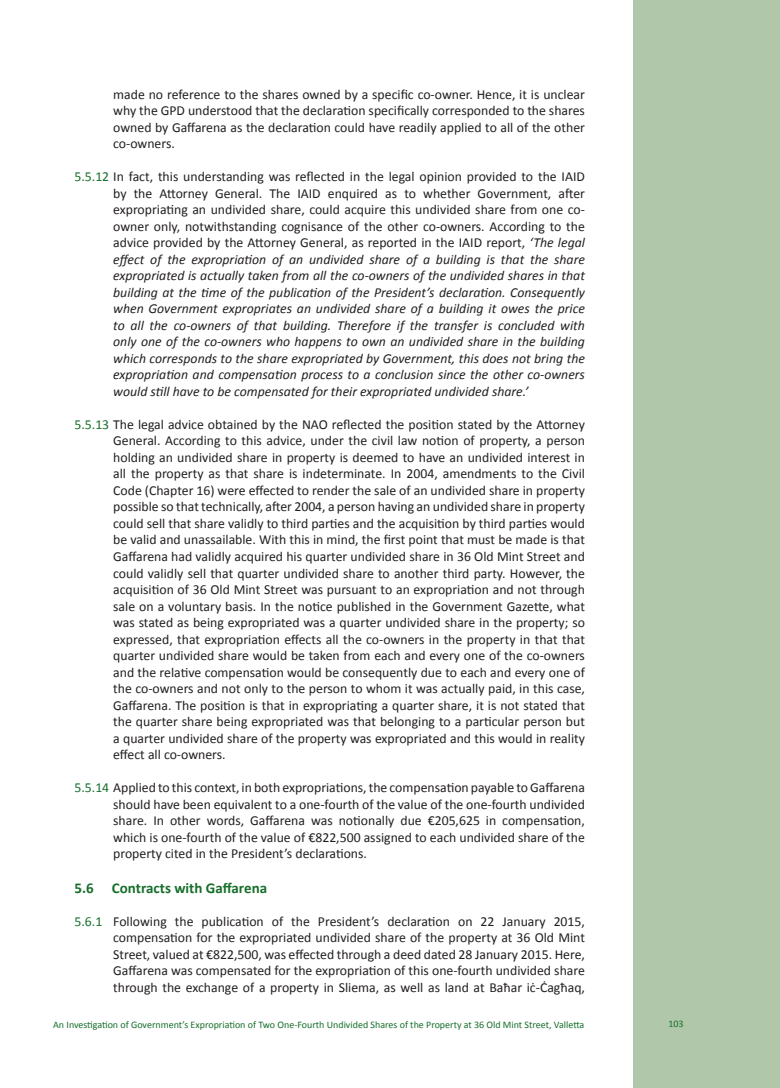
<style>
.page{position:relative;width:780px;height:1088px;background:#fff}
.page>*{position:absolute;margin:0;border:0;box-sizing:border-box;transform-origin:0 0}
.Heading_2{font:700 15px "Calibri";color:#176f2b}
.t1{font:13.75px/16.5px "Calibri";color:#231f20;text-align:justify}
.t2{font:italic 13.75px/16.5px "Calibri";color:#231f20;text-align:justify}
.t3{font:10px "Calibri";color:#176f2b}
.s1{font-style:normal;color:#176f2b}
.s2{font-style:normal}
.s3{color:#176f2b}
</style>
<div class="page">
<div style="left:632px;top:0;width:148px;height:1088px;background:#b0c7aa"></div>
<p class="t1" style="left:113px;top:86px;width:473px">made no reference to the shares owned by a specific co-owner. Hence, it is unclear why the GPD understood that the declaration specifically corresponded to the shares owned by Gaffarena as the declaration could have readily applied to all of the other co-owners.</p>
<p class="t2" style="left:113px;top:168px;width:473px;text-indent:-39px"><span class="s1">5.5.12</span> <span class="s2">In fact, this understanding was reflected in the legal opinion provided to the IAID by the Attorney General. The IAID enquired as to whether Government, after expropriating an undivided share, could acquire this undivided share from one co&shy;owner only, notwithstanding cognisance of the other co-owners. According to the advice provided by the Attorney General, as reported in the IAID report,</span> ‘The legal effect of the expropriation of an undivided share of a building is that the share expropriated is actually taken from all the co-owners of the undivided shares in that building at the time of the publication of the President’s declaration. Consequently when Government expropriates an undivided share of a building it owes the price to all the co-owners of that building. Therefore if the transfer is concluded with only one of the co-owners who happens to own an undivided share in the building which corresponds to the share expropriated by Government, this does not bring the expropriation and compensation process to a conclusion since the other co-owners would still have to be compensated for their expropriated undivided share.’</p>
<p class="t1" style="left:113px;top:416px;width:473px;text-indent:-39px"><span class="s3">5.5.13</span> The legal advice obtained by the NAO reflected the position stated by the Attorney General. According to this advice, under the civil law notion of property, a person holding an undivided share in property is deemed to have an undivided interest in all the property as that share is indeterminate. In 2004, amendments to the Civil Code (Chapter 16) were effected to render the sale of an undivided share in property possible so that technically, after 2004, a person having an undivided share in property could sell that share validly to third parties and the acquisition by third parties would be valid and unassailable. With this in mind, the first point that must be made is that Gaffarena had validly acquired his quarter undivided share in 36 Old Mint Street and could validly sell that quarter undivided share to another third party. However, the acquisition of 36 Old Mint Street was pursuant to an expropriation and not through sale on a voluntary basis. In the notice published in the Government Gazette, what was stated as being expropriated was a quarter undivided share in the property; so expressed, that expropriation effects all the co-owners in the property in that that quarter undivided share would be taken from each and every one of the co-owners and the relative compensation would be consequently due to each and every one of the co-owners and not only to the person to whom it was actually paid, in this case, Gaffarena. The position is that in expropriating a quarter share, it is not stated that the quarter share being expropriated was that belonging to a particular person but a quarter undivided share of the property was expropriated and this would in reality effect all co-owners.</p>
<p class="t1" style="left:113px;top:779px;width:473px;text-indent:-39px"><span class="s3">5.5.14</span> Applied to this context, in both expropriations, the compensation payable to Gaffarena should have been equivalent to a one-fourth of the value of the one-fourth undivided share. In other words, Gaffarena was notionally due €205,625 in compensation, which is one-fourth of the value of €822,500 assigned to each undivided share of the property cited in the President’s declarations.</p>
<p class="Heading_2" style="left:74px;top:877px;width:194px">5.6 Contracts with Gaffarena</p>
<p class="t1" style="left:113px;top:912px;width:473px;text-indent:-39px"><span class="s3">5.6.1</span> Following the publication of the President’s declaration on 22 January 2015, compensation for the expropriated undivided share of the property at 36 Old Mint Street, valued at €822,500, was effected through a deed dated 28 January 2015. Here, Gaffarena was compensated for the expropriation of this one-fourth undivided share through the exchange of a property in Sliema, as well as land at Baħar iċ-Ċagħaq,</p>
<p class="t3" style="left:53px;top:1018px;width:532px">An Investigation of Government’s Expropriation of Two One-Fourth Undivided Shares of the Property at 36 Old Mint Street, Valletta</p>
<p class="t3" style="left:668px;top:1017px;width:17px">103</p>
</div>
